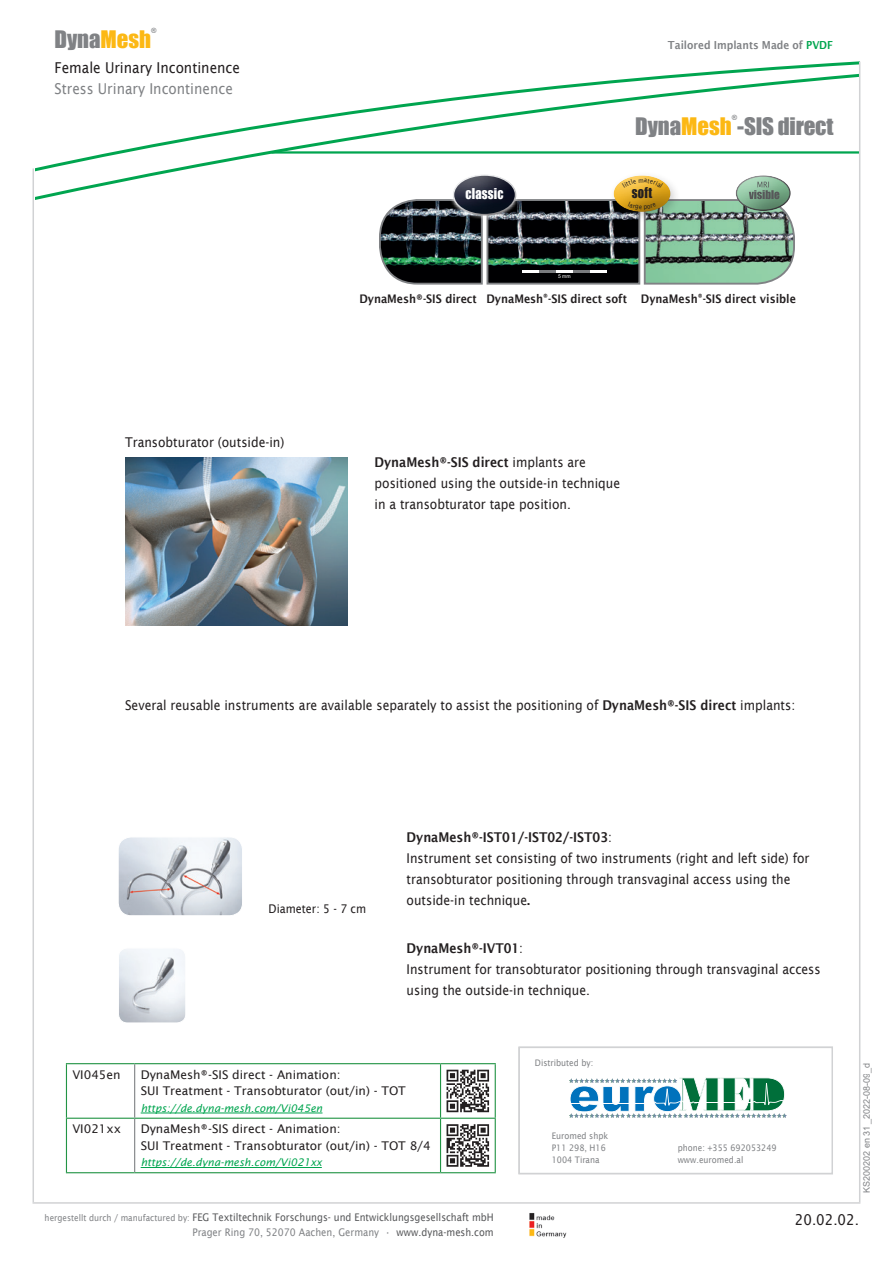
<style>
.page{position:relative;width:893px;height:1263px;background:#fff}
.page>*{position:absolute;margin:0;border:0;box-sizing:border-box;transform-origin:0 0}
.t1{font:22.2px "Impact";color:#808285}
.t2{font:15px "Lucida Sans";color:#231f20;scale:.9 1}
.t3{font:15px "Lucida Sans";color:#808285;scale:.9 1}
.t4{font:13.8px "Impact";letter-spacing:.015em;color:#fff;scale:.9 1}
.t5{font:13.8px "Impact";color:#231f20;scale:.9 1}
.t6{font:13.5px/21px "Lucida Sans";color:#231f20;scale:.9 1}
.t7{font:12px/16.5px "Lucida Sans";color:#231f20}
.t8{font:12px "Lucida Sans";color:#231f20;scale:.9 1}
.t9{font:600 11.85px "Lucida Sans";color:#231f20;scale:.9 1}
.t10{font:600 11.1px "Lucida Sans";color:#808285;scale:.9 1}
.t11{font:10.5px/15px "Lucida Sans";color:#57585a;text-align:right;scale:.9 1}
.t12{font:italic 10.5px "Lucida Sans";color:#00a54f}
.t13{font:9px/12px "Lucida Sans";color:#808285;scale:.9 1}
.t14{font:9px "Arial";color:#808285}
.t15{font:7.05px "Impact";color:#808285}
.t16{font:5.1px "Arial";color:#fff}
.s1{color:#fcb814}
.s2{color:#00a54f}
.s3{font-weight:600}
.s4{font-size:9px;color:#808285}
.s5{color:#808285}
</style>
<div class="page">
<hr style="left:66px;top:1063px;width:69px;height:1px;background:#229445">
<hr style="left:66px;top:1064px;width:1px;height:54px;background:#229445">
<hr style="left:135px;top:1063px;width:306px;height:1px;background:#229445">
<hr style="left:441px;top:1063px;width:55px;height:1px;background:#229445">
<hr style="left:440px;top:1064px;width:1px;height:54px;background:#229445">
<hr style="left:495px;top:1064px;width:1px;height:54px;background:#229445">
<hr style="left:66px;top:1118px;width:69px;height:1px;background:#229445">
<hr style="left:66px;top:1119px;width:1px;height:53px;background:#229445">
<hr style="left:135px;top:1118px;width:306px;height:1px;background:#229445">
<hr style="left:441px;top:1118px;width:55px;height:1px;background:#229445">
<hr style="left:440px;top:1119px;width:1px;height:53px;background:#229445">
<hr style="left:495px;top:1119px;width:1px;height:53px;background:#229445">
<hr style="left:66px;top:1172px;width:69px;height:1px;background:#229445">
<hr style="left:135px;top:1172px;width:306px;height:1px;background:#229445">
<hr style="left:441px;top:1172px;width:55px;height:1px;background:#229445">
<hr style="left:134px;top:1064px;width:1px;height:54px;background:#808285">
<hr style="left:134px;top:1119px;width:1px;height:53px;background:#808285">
<hr style="left:141px;top:1113px;width:181px;height:1px;background:#00a54f">
<svg style="left:447px;top:1070px;width:42px;height:42px"></svg>
<hr style="left:141px;top:1167px;width:181px;height:1px;background:#00a54f">
<svg style="left:447px;top:1124px;width:42px;height:43px"></svg>
<img style="left:120px;top:950px;width:64px;height:71px">
<div style="left:118px;top:948px;width:68px;height:75px;border:1px solid #fff;border-radius:9px"></div>
<img style="left:120px;top:839px;width:121px;height:75px">
<div style="left:118px;top:837px;width:125px;height:79px;border:1px solid #fff;border-radius:13px"></div>
<img style="left:125px;top:457px;width:223px;height:169px">
<img style="left:489px;top:203px;width:133px;height:79px">
<div style="left:486px;top:199px;width:154px;height:86px;border:2px solid #808285"></div>
<hr style="left:522px;top:270px;width:17px;height:3px;background:#fff">
<hr style="left:539px;top:270px;width:17px;height:3px;background:#7a7c7f">
<hr style="left:556px;top:270px;width:17px;height:3px;background:#fff">
<hr style="left:573px;top:270px;width:17px;height:3px;background:#7a7c7f">
<hr style="left:590px;top:270px;width:17px;height:3px;background:#fff">
<img style="left:379px;top:203px;width:104px;height:82px">
<div style="left:449px;top:171px;width:71px;height:48px;background:#fff;opacity:.75"></div>
<div style="left:450px;top:171px;width:67px;height:45px;background:#231f20;opacity:.75"></div>
<div style="left:609px;top:170px;width:72px;height:53px;background:#231f20;opacity:.19"></div>
<div style="left:611px;top:174px;width:60px;height:39px;background:#231f20;opacity:.75"></div>
<svg style="left:35px;top:174px;width:744px;height:29px"></svg>
<svg style="left:35px;top:61px;width:825px;height:113px"></svg>
<hr style="left:33px;top:168px;width:1px;height:1034px;background:#d1d2d4">
<hr style="left:33px;top:1202px;width:827px;height:2px;background:#d1d2d4">
<hr style="left:859px;top:62px;width:1px;height:1140px;background:#d1d2d4">
<svg style="left:529px;top:1213px;width:1px;height:24px"></svg>
<img style="left:530px;top:1213px;width:37px;height:25px">
<div style="left:518px;top:1046px;width:315px;height:128px;background:#fff;border:2px solid #d1d2d4"></div>
<svg style="left:569px;top:1080px;width:218px;height:38px"></svg>
<svg style="left:570px;top:1077px;width:217px;height:35px"></svg>
<hr style="left:568px;top:1103px;width:82px;height:1px;background:#fff">
<svg style="left:622px;top:179px;width:173px;height:106px"></svg>
<p class="t15" style="left:151px;top:25px;width:7px">®</p>
<h1 class="t1" style="left:55px;top:22px;width:98px">Dyna<span class="s1">Mesh</span></h1>
<p class="t10" style="left:668px;top:38px;width:185px">Tailored Implants Made of <span class="s2">PVDF</span></p>
<p class="t2" style="left:55px;top:59px;width:208px">Female Urinary Incontinence</p>
<p class="t3" style="left:55px;top:80px;width:200px">Stress Urinary Incontinence</p>
<p class="t6" style="left:125px;top:431px;width:179px">Transobturator (outside-in)</p>
<p class="t15" style="left:732px;top:112px;width:7px">®</p>
<h1 class="t1" style="left:635px;top:109px;width:200px">Dyna<span class="s1">Mesh</span> -SIS direct</h1>
<p class="t4" style="left:466px;top:183px;width:44px">classic</p>
<p class="t5" style="left:632px;top:182px;width:24px">soft</p>
<p class="t16" style="left:558px;top:273px;width:14px">5 mm</p>
<p class="t9" style="left:359px;top:291px;width:487px">DynaMesh®-SIS direct DynaMesh<sup>®</sup>-SIS direct soft DynaMesh<sup>®</sup>-SIS direct visible</p>
<p class="t6" style="left:375px;top:452px;width:274px"><span class="s3">DynaMesh®-SIS direct</span> implants are positioned using the outside-in technique in a transobturator tape position.</p>
<p class="t6" style="left:125px;top:695px;width:746px">Several reusable instruments are available separately to assist the positioning of <span class="s3">DynaMesh®-SIS direct</span> implants:</p>
<p class="t8" style="left:269px;top:902px;width:110px">Diameter: 5 - 7 cm</p>
<p class="t6" style="left:407px;top:826px;width:449px"><span class="s3">DynaMesh®-IST01/-IST02/-IST03</span>:<br>Instrument set consisting of two instruments (right and left side) for transobturator positioning through transvaginal access using the outside-in technique<span class="s3">.</span></p>
<p class="t6" style="left:407px;top:937px;width:462px"><span class="s3">DynaMesh®-IVT01</span>:<br>Instrument for transobturator positioning through transvaginal access using the outside-in technique.</p>
<p class="t13" style="left:535px;top:1056px;width:66px">Distributed by:</p>
<p class="t7" style="left:72px;top:1066px;width:50px">VI045en</p>
<p class="t7" style="left:141px;top:1066px;width:267px">DynaMesh®-SIS direct - Animation:<br>SUI Treatment - Transobturator (out/in) - TOT</p>
<p class="t12" style="left:141px;top:1102px;width:183px">https://de.dyna-mesh.com/Vi045en</p>
<p class="t7" style="left:72px;top:1121px;width:50px">VI021xx</p>
<p class="t7" style="left:141px;top:1121px;width:292px">DynaMesh®-SIS direct - Animation:<br>SUI Treatment - Transobturator (out/in) - TOT 8/4</p>
<p class="t12" style="left:141px;top:1157px;width:183px">https://de.dyna-mesh.com/Vi021xx</p>
<p class="t13" style="left:552px;top:1130px;width:64px">Euromed shpk<br>P11 298, H16<br>1004 Tirana</p>
<p class="t13" style="left:678px;top:1142px;width:111px">phone: +355 692053249 www.euromed.al</p>
<p class="t14" style="left:860px;top:1073px;width:12px;rotate:-90deg">_d</p>
<p class="t14" style="left:860px;top:1193px;width:131px;rotate:-90deg">KS200202 en0 _2022-08-09 1</p>
<p class="t14" style="left:860px;top:1135px;width:12px;rotate:-90deg">31</p>
<p class="t11" style="left:45px;top:1209px;width:501px"><span class="s4">hergestellt durch / manufactured by:</span> FEG Textiltechnik Forschungs- und Entwicklungsgesellschaft mbH<br><span class="s5">Prager Ring 70, 52070 Aachen, Germany •</span> www.dyna-mesh.com</p>
<p class="t2" style="left:795px;top:1211px;width:73px">20.02.02.</p>
</div>
